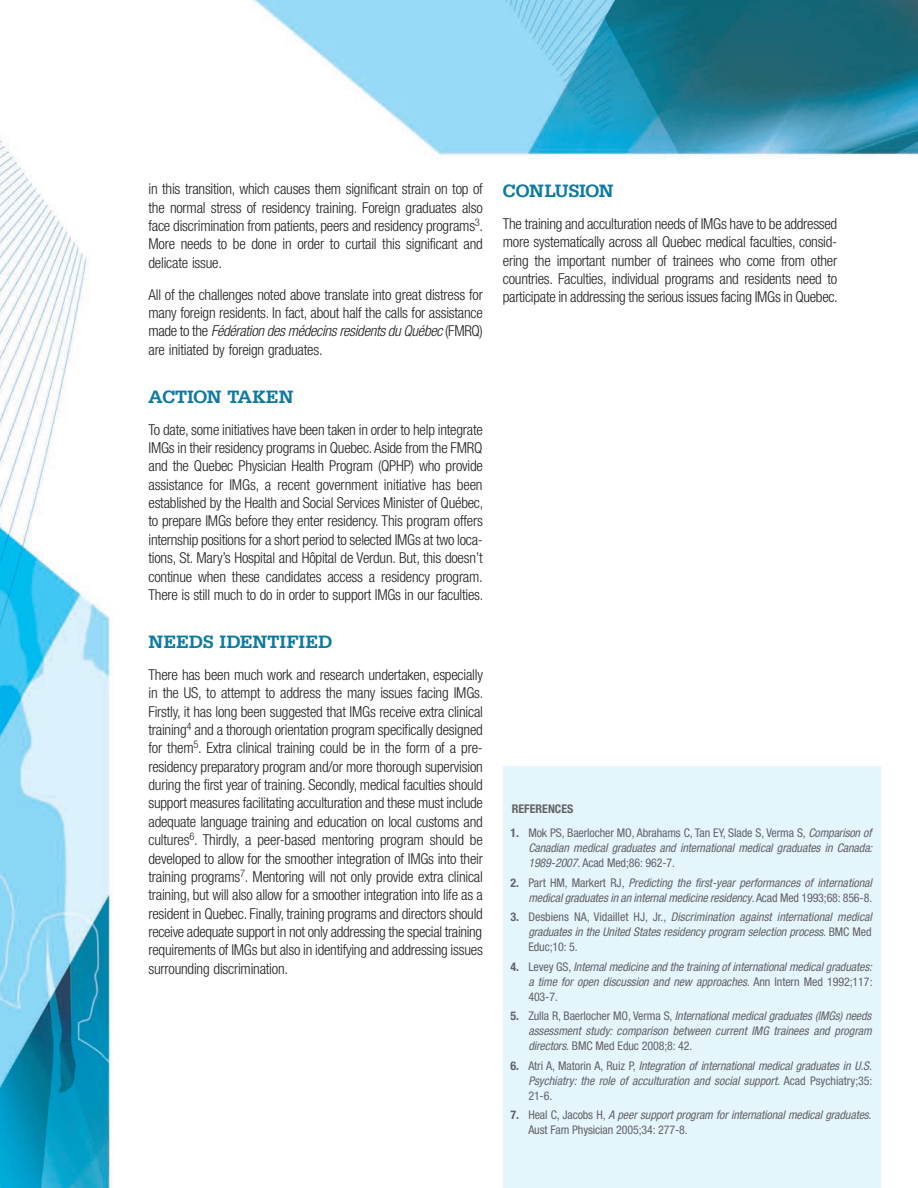
<style>
.page{position:relative;width:918px;height:1188px;background:#fff}
.page>*{position:absolute;margin:0;border:0;box-sizing:border-box;transform-origin:0 0}
.t1{font:700 18.75px "Centric SSK";color:#0c7aa1}
.t2{font:700 18.75px "Centric SSK";letter-spacing:.025em;color:#0c7aa1}
.t3{font:300 condensed 15px/18.3px "Helvetica Neue";letter-spacing:-.015em;color:#231f20;text-align:justify}
.t4{font:italic condensed 12px/15px "Helvetica Neue";letter-spacing:-.005em;color:#636366;text-align:justify}
.t5{font:700 condensed 12px "Helvetica Neue";color:#636366}
.s1{font-style:italic}
.s2{font-weight:700;font-style:normal}
.s3{font-style:normal}
</style>
<div class="page">
<img style="left:0;top:0;width:918px;height:1188px">
<div style="left:503px;top:767px;width:378px;height:421px;background:#e5f5fc"></div>
<p class="t3" style="left:148px;top:180px;width:336px">in this transition, which causes them significant strain on top of the normal stress of residency training. Foreign graduates also face discrimination from patients, peers and residency programs<sup>3</sup>.<br>More needs to be done in order to curtail this significant and delicate issue.</p>
<p class="t3" style="left:148px;top:285px;width:336px">All of the challenges noted above translate into great distress for many foreign residents. In fact, about half the calls for assistance made to the <span class="s1">Fédération des médecins residents du Québec</span> (FMRQ) are initiated by foreign graduates.</p>
<p class="t1" style="left:148px;top:385px;width:147px">ACTION TAKEN</p>
<p class="t3" style="left:148px;top:420px;width:337px">To date, some initiatives have been taken in order to help integrate IMGs in their residency programs in Quebec. Aside from the FMRQ and the Quebec Physician Health Program (QPHP) who provide assistance for IMGs, a recent government initiative has been established by the Health and Social Services Minister of Québec, to prepare IMGs before they enter residency. This program offers internship positions for a short period to selected IMGs at two loca&shy;tions, St. Mary’s Hospital and Hôpital de Verdun. But, this doesn’t continue when these candidates access a residency program.<br>There is still much to do in order to support IMGs in our faculties.</p>
<p class="t2" style="left:148px;top:631px;width:185px">NEEDS IDENTIFIED</p>
<p class="t3" style="left:148px;top:665px;width:336px">There has been much work and research undertaken, especially in the US, to attempt to address the many issues facing IMGs.<br>Firstly, it has long been suggested that IMGs receive extra clinical training<sup>4</sup> and a thorough orientation program specifically designed for them<sup>5</sup>. Extra clinical training could be in the form of a pre&shy;residency preparatory program and/or more thorough supervision during the first year of training. Secondly, medical faculties should support measures facilitating acculturation and these must include adequate language training and education on local customs and cultures<sup>6</sup>. Thirdly, a peer-based mentoring program should be developed to allow for the smoother integration of IMGs into their training programs<sup>7</sup>. Mentoring will not only provide extra clinical training, but will also allow for a smoother integration into life as a resident in Quebec. Finally, training programs and directors should receive adequate support in not only addressing the special training requirements of IMGs but also in identifying and addressing issues surrounding discrimination.</p>
<p class="t1" style="left:503px;top:180px;width:112px">CONLUSION</p>
<p class="t3" style="left:503px;top:214px;width:337px">The training and acculturation needs of IMGs have to be addressed more systematically across all Quebec medical faculties, consid&shy;ering the important number of trainees who come from other countries. Faculties, individual programs and residents need to participate in addressing the serious issues facing IMGs in Quebec.</p>
<p class="t5" style="left:512px;top:801px;width:63px">REFERENCES</p>
<p class="t4" style="left:528px;top:825px;width:346px;text-indent:-18px"><span class="s2">1.</span> <span class="s3">Mok PS, Baerlocher MO, Abrahams C, Tan EY, Slade S, Verma S,</span> Comparison of Canadian medical graduates and international medical graduates in Canada:<br>1989-2007<span class="s3">. Acad Med;86: 962-7.</span></p>
<p class="t4" style="left:510px;top:875px;width:363px;text-align:right"><span class="s2">2.</span> <span class="s3">Part HM, Markert RJ,</span> Predicting the first-year performances of international medical graduates in an internal medicine residency<span class="s3">. Acad Med 1993;68: 856-8.</span></p>
<p class="t4" style="left:528px;top:909px;width:345px;text-indent:-18px"><span class="s2">3.</span> <span class="s3">Desbiens NA, Vidaillet HJ, Jr.,</span> Discrimination against international medical graduates in the United States residency program selection process<span class="s3">. BMC Med Educ;10: 5.</span></p>
<p class="t4" style="left:528px;top:959px;width:346px;text-indent:-18px"><span class="s2">4.</span> <span class="s3">Levey GS,</span> Internal medicine and the training of international medical graduates: a time for open discussion and new approaches. <span class="s3">Ann Intern Med 1992;117:<br>403-7.</span></p>
<p class="t4" style="left:528px;top:1008px;width:345px;text-indent:-18px"><span class="s2">5.</span> <span class="s3">Zulla R, Baerlocher MO, Verma S,</span> International medical graduates (IMGs) needs assessment study: comparison between current IMG trainees and program directors. <span class="s3">BMC Med Educ 2008;8: 42.</span></p>
<p class="t4" style="left:528px;top:1058px;width:346px;text-indent:-18px"><span class="s2">6.</span> <span class="s3">Atri A, Matorin A, Ruiz P,</span> Integration of international medical graduates in U.S.<br>Psychiatry: the role of acculturation and social support. <span class="s3">Acad Psychiatry;35:<br>21-6.</span></p>
<p class="t4" style="left:528px;top:1107px;width:345px;text-indent:-18px"><span class="s2">7.</span> <span class="s3">Heal C, Jacobs H,</span> A peer support program for international medical graduates.<br><span class="s3">Aust Fam Physician 2005;34: 277-8.</span></p>
</div>
